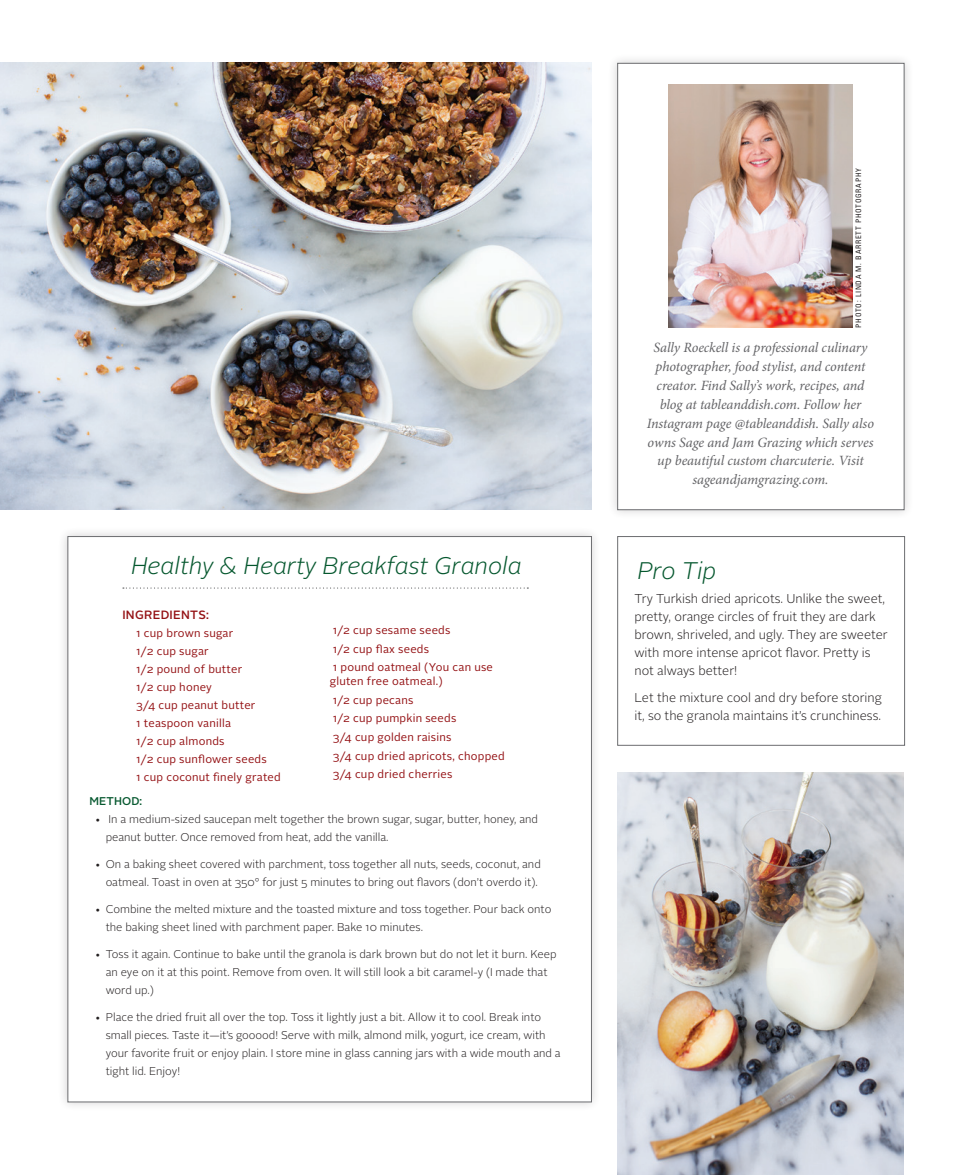
<style>
.page{position:relative;width:972px;height:1175px;background:#fff}
.page>*{position:absolute;margin:0;border:0;box-sizing:border-box;transform-origin:0 0}
.t1{font:italic 300 24px "Alright Sans";color:#06582f}
.t2{font:italic 14.1px/18.9px "Minion Pro";letter-spacing:-.01em;color:#636366;text-align:center}
.t3{font:300 12.75px/18px "Alright Sans";color:#231f20}
.t4{font:500 12px "Alright Sans";letter-spacing:.025em;color:#941114}
.t5{font:300 11.25px/18px "Alright Sans";color:#231f20}
.t6{font:11.25px/18px "Alright Sans";letter-spacing:.02em;color:#941114}
.t7{font:500 11.25px "Alright Sans";letter-spacing:.01em;color:#06582f}
.t8{font:condensed 7.5px "Univers LT Std";letter-spacing:.1em;color:#231f20}
</style>
<div class="page">
<div style="left:58px;top:526px;width:543px;height:585px;background:#231f20;opacity:.2"></div>
<div style="left:68px;top:536px;width:524px;height:566px;background:#fff;border:1px solid #6c6d70"></div>
<img style="left:617px;top:772px;width:287px;height:402px">
<svg style="left:123px;top:587px;width:405px;height:1px"></svg>
<img style="left:0;top:63px;width:592px;height:447px">
<div style="left:607px;top:53px;width:307px;height:467px;background:#231f20;opacity:.2"></div>
<div style="left:617px;top:63px;width:287px;height:447px;background:#fff;border:1px solid #6c6d70"></div>
<img style="left:668px;top:85px;width:185px;height:242px">
<div style="left:617px;top:536px;width:288px;height:209px;background:#fff;border:1px solid #6c6d70"></div>
<h1 class="t1" style="left:131px;top:549px;width:392px">Healthy &amp; Hearty Breakfast Granola</h1>
<p class="t4" style="left:122px;top:606px;width:88px">INGREDIENTS:</p>
<p class="t6" style="left:136px;top:624px;width:146px">1 cup brown sugar<br>1/2 cup sugar<br>1/2 pound of butter<br>1/2 cup honey<br>3/4 cup peanut butter<br>1 teaspoon vanilla<br>1/2 cup almonds<br>1/2 cup sunflower seeds<br>1 cup coconut finely grated</p>
<p class="t6" style="left:333px;top:621px;width:162px;line-height:18.6px">1/2 cup sesame seeds<br>1/2 cup flax seeds<br>1 pound oatmeal (You can use</p>
<p class="t6" style="left:330px;top:672px;width:177px;line-height:18.6px">gluten free oatmeal.)<br>1/2 cup pecans<br>1/2 cup pumpkin seeds<br>3/4 cup golden raisins<br>3/4 cup dried apricots, chopped<br>3/4 cup dried cherries</p>
<p class="t7" style="left:90px;top:793px;width:54px">METHOD:</p>
<p class="t5" style="left:106px;top:810px;width:434px;text-indent:-11px">• In a medium-sized saucepan melt together the brown sugar, sugar, butter, honey, and peanut butter. Once removed from heat, add the vanilla.</p>
<p class="t5" style="left:95px;top:855px;width:447px;text-align:right">• On a baking sheet covered with parchment, toss together all nuts, seeds, coconut, and oatmeal. Toast in oven at 350° for just 5 minutes to bring out flavors (don’t overdo it).</p>
<p class="t5" style="left:106px;top:900px;width:447px;text-indent:-11px">• Combine the melted mixture and the toasted mixture and toss together. Pour back onto the baking sheet lined with parchment paper. Bake 10 minutes.</p>
<p class="t5" style="left:106px;top:945px;width:452px;text-indent:-11px">• Toss it again. Continue to bake until the granola is dark brown but do not let it burn. Keep an eye on it at this point. Remove from oven. It will still look a bit caramel-y (I made that word up.)</p>
<p class="t5" style="left:106px;top:1008px;width:456px;text-indent:-11px">• Place the dried fruit all over the top. Toss it lightly just a bit. Allow it to cool. Break into small pieces. Taste it—it’s gooood! Serve with milk, almond milk, yogurt, ice cream, with your favorite fruit or enjoy plain. I store mine in glass canning jars with a wide mouth and a tight lid. Enjoy!</p>
<p class="t8" style="left:854px;top:327px;width:161px;rotate:-90deg">PHOTO: LINDA M. BARRETT PHOTOGRAPHY</p>
<p class="t2" style="left:647px;top:338px;width:229px">Sally Roeckell is a professional culinary photographer, food stylist, and content creator. Find Sally’s work, recipes, and blog at tableanddish.com. Follow her Instagram page @tableanddish. Sally also owns Sage and Jam Grazing which serves up beautiful custom charcuterie. Visit sageandjamgrazing.com.</p>
<h1 class="t1" style="left:638px;top:554px;width:81px">Pro Tip</h1>
<p class="t3" style="left:634px;top:590px;width:255px">Try Turkish dried apricots. Unlike the sweet, pretty, orange circles of fruit they are dark brown, shriveled, and ugly. They are sweeter with more intense apricot flavor. Pretty is not always better!</p>
<p class="t3" style="left:634px;top:689px;width:249px">Let the mixture cool and dry before storing it, so the granola maintains it’s crunchiness.</p>
</div>
